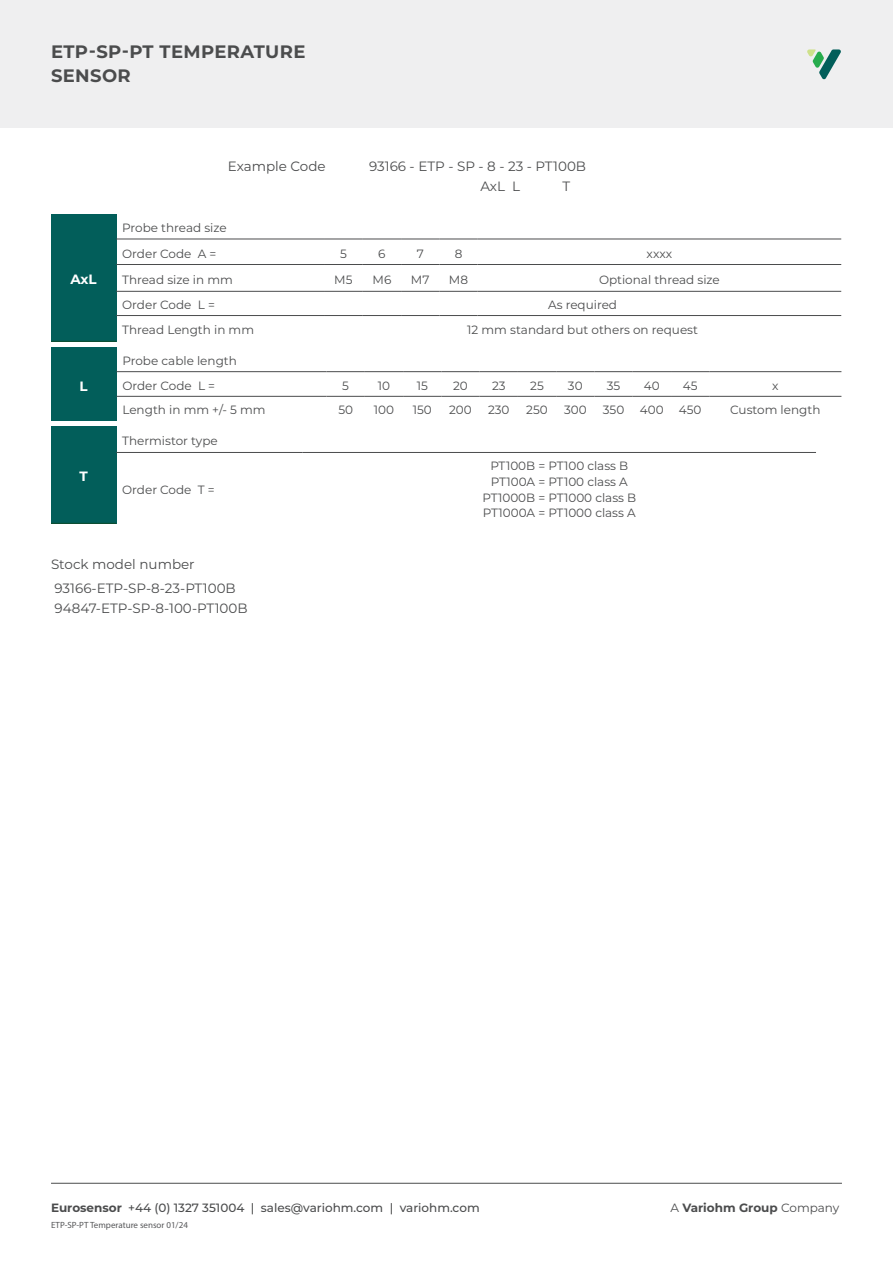
<style>
.page{position:relative;width:893px;height:1263px;background:#fff}
.page>*{position:absolute;margin:0;border:0;box-sizing:border-box;transform-origin:0 0}
.t1{font:700 18px/24px "Montserrat";letter-spacing:.02em;color:#4b4c4d}
.t2{font:13.5px/20.2px "Montserrat";color:#4b4c4d}
.t3{font:700 13.5px "Montserrat";color:#fff}
.t4{font:12px/15.8px "Montserrat";color:#4b4c4d}
.t5{font:500 12px "Montserrat";color:#4b4c4d}
.t6{font:700 12px "Montserrat";color:#4b4c4d}
.t7{font:9px "Myriad Pro";color:#57585a}
.s1{font-weight:700}
.s2{font-weight:400}
</style>
<div class="page">
<div style="left:0;top:0;width:893px;height:128px;background:#efeff0"></div>
<hr style="left:51px;top:1183px;width:791px;height:1px;background:#4b4c4d">
<svg style="left:807px;top:49px;width:34px;height:31px"></svg>
<div style="left:51px;top:214px;width:65px;height:127px;background:#025e5a"></div>
<hr style="left:116px;top:239px;width:208px;height:1px;background:#4b4c4d">
<hr style="left:324px;top:239px;width:39px;height:1px;background:#4b4c4d">
<hr style="left:363px;top:239px;width:38px;height:1px;background:#4b4c4d">
<hr style="left:401px;top:239px;width:38px;height:1px;background:#4b4c4d">
<hr style="left:439px;top:239px;width:39px;height:1px;background:#4b4c4d">
<hr style="left:478px;top:239px;width:363px;height:1px;background:#4b4c4d">
<hr style="left:116px;top:264px;width:208px;height:1px;background:#4b4c4d">
<hr style="left:324px;top:264px;width:39px;height:1px;background:#4b4c4d">
<hr style="left:363px;top:264px;width:38px;height:1px;background:#4b4c4d">
<hr style="left:401px;top:264px;width:38px;height:1px;background:#4b4c4d">
<hr style="left:439px;top:264px;width:39px;height:1px;background:#4b4c4d">
<hr style="left:478px;top:264px;width:363px;height:1px;background:#4b4c4d">
<hr style="left:116px;top:291px;width:208px;height:1px;background:#4b4c4d">
<hr style="left:324px;top:291px;width:39px;height:1px;background:#4b4c4d">
<hr style="left:363px;top:291px;width:38px;height:1px;background:#4b4c4d">
<hr style="left:401px;top:291px;width:38px;height:1px;background:#4b4c4d">
<hr style="left:439px;top:291px;width:39px;height:1px;background:#4b4c4d">
<hr style="left:478px;top:291px;width:363px;height:1px;background:#4b4c4d">
<hr style="left:116px;top:315px;width:208px;height:1px;background:#4b4c4d">
<hr style="left:324px;top:315px;width:39px;height:1px;background:#4b4c4d">
<hr style="left:363px;top:315px;width:38px;height:1px;background:#4b4c4d">
<hr style="left:401px;top:315px;width:38px;height:1px;background:#4b4c4d">
<hr style="left:439px;top:315px;width:39px;height:1px;background:#4b4c4d">
<hr style="left:478px;top:315px;width:363px;height:1px;background:#4b4c4d">
<hr style="left:51px;top:341px;width:65px;height:1px;background:#0e4c2c">
<div style="left:51px;top:347px;width:65px;height:74px;background:#025e5a"></div>
<hr style="left:116px;top:371px;width:211px;height:1px;background:#4b4c4d">
<hr style="left:327px;top:371px;width:38px;height:1px;background:#4b4c4d">
<hr style="left:365px;top:371px;width:38px;height:1px;background:#4b4c4d">
<hr style="left:403px;top:371px;width:38px;height:1px;background:#4b4c4d">
<hr style="left:441px;top:371px;width:39px;height:1px;background:#4b4c4d">
<hr style="left:480px;top:371px;width:38px;height:1px;background:#4b4c4d">
<hr style="left:518px;top:371px;width:38px;height:1px;background:#4b4c4d">
<hr style="left:556px;top:371px;width:38px;height:1px;background:#4b4c4d">
<hr style="left:594px;top:371px;width:39px;height:1px;background:#4b4c4d">
<hr style="left:633px;top:371px;width:38px;height:1px;background:#4b4c4d">
<hr style="left:671px;top:371px;width:38px;height:1px;background:#4b4c4d">
<hr style="left:709px;top:371px;width:132px;height:1px;background:#4b4c4d">
<hr style="left:116px;top:396px;width:211px;height:1px;background:#4b4c4d">
<hr style="left:327px;top:396px;width:38px;height:1px;background:#4b4c4d">
<hr style="left:365px;top:396px;width:38px;height:1px;background:#4b4c4d">
<hr style="left:403px;top:396px;width:38px;height:1px;background:#4b4c4d">
<hr style="left:441px;top:396px;width:39px;height:1px;background:#4b4c4d">
<hr style="left:480px;top:396px;width:38px;height:1px;background:#4b4c4d">
<hr style="left:518px;top:396px;width:38px;height:1px;background:#4b4c4d">
<hr style="left:556px;top:396px;width:38px;height:1px;background:#4b4c4d">
<hr style="left:594px;top:396px;width:39px;height:1px;background:#4b4c4d">
<hr style="left:633px;top:396px;width:38px;height:1px;background:#4b4c4d">
<hr style="left:671px;top:396px;width:38px;height:1px;background:#4b4c4d">
<hr style="left:709px;top:396px;width:132px;height:1px;background:#4b4c4d">
<div style="left:51px;top:426px;width:65px;height:97px;background:#025e5a"></div>
<hr style="left:116px;top:452px;width:187px;height:1px;background:#4b4c4d">
<hr style="left:303px;top:452px;width:513px;height:1px;background:#4b4c4d">
<hr style="left:51px;top:523px;width:65px;height:1px;background:#0e4c2c">
<h1 class="t1" style="left:51px;top:39px;width:256px">ETP-SP-PT TEMPERATURE<br>SENSOR</h1>
<p class="t2" style="left:228px;top:155px;width:99px">Example Code</p>
<p class="t4" style="left:122px;top:215px;width:106px;line-height:25.3px">Probe thread size<br>Order Code A =</p>
<p class="t2" style="left:481px;top:155px;width:107px;text-indent:-112px">93166 - ETP - SP - 8 - 23 - PT100B<br>AxL L</p>
<p class="t2" style="left:562px;top:175px;width:9px">T</p>
<p class="t4" style="left:340px;top:245px;width:8px">5</p>
<p class="t4" style="left:378px;top:245px;width:9px">6</p>
<p class="t4" style="left:417px;top:245px;width:9px">7</p>
<p class="t4" style="left:455px;top:245px;width:9px">8</p>
<p class="t4" style="left:647px;top:245px;width:27px">xxxx</p>
<p class="t3" style="left:71px;top:269px;width:28px">AxL</p>
<p class="t3" style="left:80px;top:376px;width:10px">L</p>
<p class="t3" style="left:79px;top:467px;width:10px">T</p>
<p class="t4" style="left:122px;top:271px;width:112px">Thread size in mm</p>
<p class="t4" style="left:334px;top:271px;width:20px">M5</p>
<p class="t4" style="left:373px;top:271px;width:20px">M6</p>
<p class="t4" style="left:411px;top:271px;width:20px">M7</p>
<p class="t4" style="left:449px;top:271px;width:21px">M8</p>
<p class="t4" style="left:599px;top:271px;width:122px">Optional thread size</p>
<p class="t4" style="left:122px;top:297px;width:94px">Order Code L =</p>
<p class="t4" style="left:548px;top:297px;width:70px">As required</p>
<p class="t4" style="left:122px;top:322px;width:133px">Thread Length in mm</p>
<p class="t4" style="left:467px;top:322px;width:232px">12 mm standard but others on request</p>
<p class="t4" style="left:122px;top:348px;width:116px;line-height:24.6px">Probe cable length<br>Order Code L =</p>
<p class="t4" style="left:342px;top:377px;width:8px">5</p>
<p class="t4" style="left:378px;top:377px;width:14px">10</p>
<p class="t4" style="left:417px;top:377px;width:13px">15</p>
<p class="t4" style="left:453px;top:377px;width:16px">20</p>
<p class="t4" style="left:492px;top:377px;width:15px">23</p>
<p class="t4" style="left:530px;top:377px;width:15px">25</p>
<p class="t4" style="left:568px;top:377px;width:16px">30</p>
<p class="t4" style="left:607px;top:377px;width:15px">35</p>
<p class="t4" style="left:644px;top:377px;width:17px">40</p>
<p class="t4" style="left:683px;top:377px;width:16px">45</p>
<p class="t4" style="left:772px;top:377px;width:8px">x</p>
<p class="t4" style="left:122px;top:402px;width:145px">Length in mm +/- 5 mm</p>
<p class="t4" style="left:338px;top:402px;width:16px">50</p>
<p class="t4" style="left:374px;top:402px;width:22px">100</p>
<p class="t4" style="left:413px;top:402px;width:21px">150</p>
<p class="t4" style="left:449px;top:402px;width:24px">200</p>
<p class="t4" style="left:488px;top:402px;width:23px">230</p>
<p class="t4" style="left:526px;top:402px;width:23px">250</p>
<p class="t4" style="left:564px;top:402px;width:24px">300</p>
<p class="t4" style="left:603px;top:402px;width:23px">350</p>
<p class="t4" style="left:640px;top:402px;width:25px">400</p>
<p class="t4" style="left:679px;top:402px;width:24px">450</p>
<p class="t4" style="left:730px;top:402px;width:92px">Custom length</p>
<p class="t4" style="left:122px;top:432px;width:97px">Thermistor type</p>
<p class="t4" style="left:122px;top:481px;width:94px">Order Code T =</p>
<p class="t4" style="left:482px;top:457px;width:155px;text-align:center">PT100B = PT100 class B<br>PT100A = PT100 class A<br>PT1000B = PT1000 class B<br>PT1000A = PT1000 class A</p>
<p class="t2" style="left:51px;top:554px;width:145px">Stock model number</p>
<p class="t2" style="left:55px;top:577px;width:195px">93166-ETP-SP-8-23-PT100B<br>94847-ETP-SP-8-100-PT100B</p>
<p class="t5" style="left:51px;top:1200px;width:430px"><span class="s1">Eurosensor</span> +44 (0) 1327 351004 | sales@variohm.com | variohm.com</p>
<p class="t6" style="left:670px;top:1199px;width:170px"><span class="s2">A</span> Variohm Group <span class="s2">Company</span></p>
<p class="t7" style="left:51px;top:1220px;width:138px">ETP-SP-PT Temperature sensor 01/24</p>
</div>
